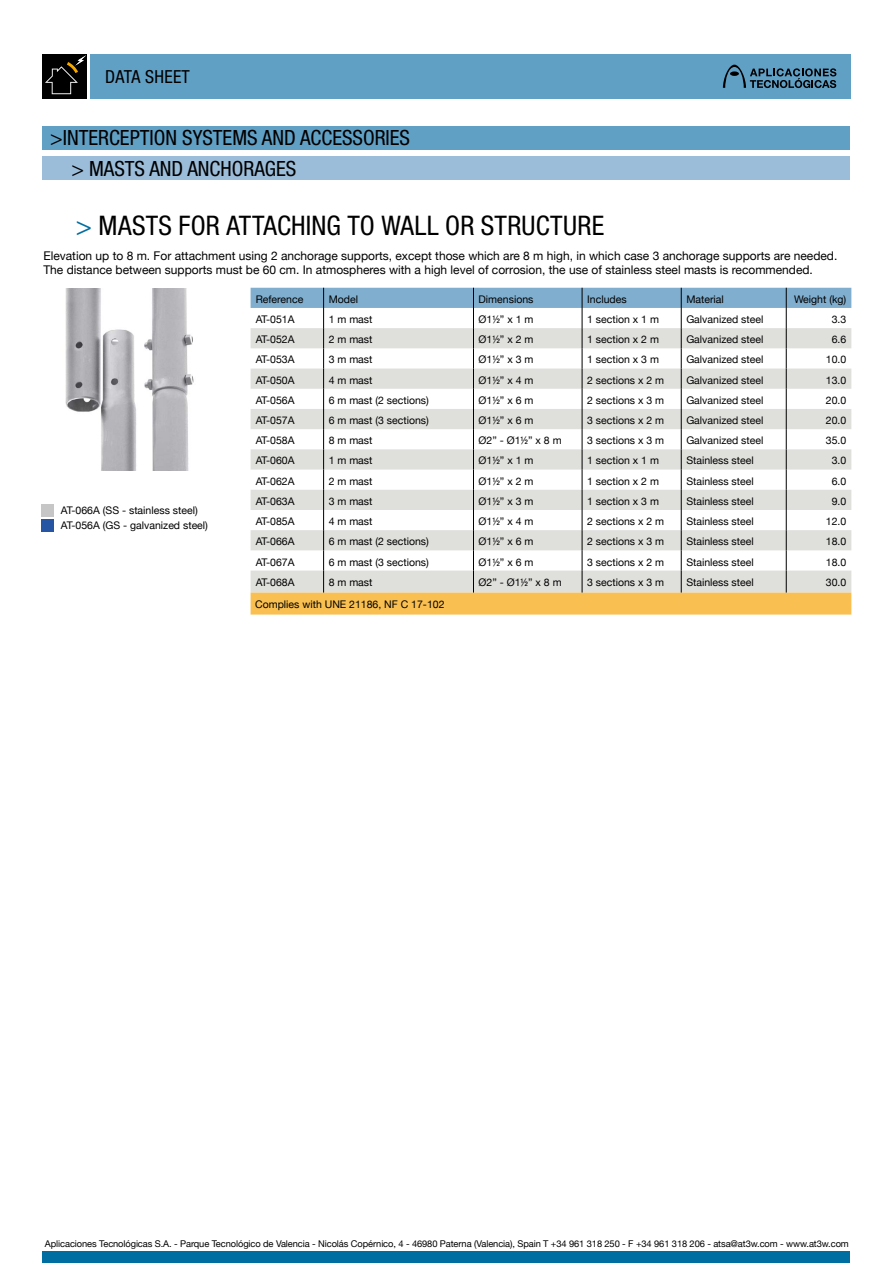
<style>
.page{position:relative;width:893px;height:1263px;background:#fff}
.page>*{position:absolute;margin:0;border:0;box-sizing:border-box;transform-origin:0 0}
.t1{font:condensed 27px "Helvetica Neue LT Std";letter-spacing:.005em;color:#000}
.t2{font:condensed 21px/30.6px "Helvetica Neue LT Std";color:#000}
.t3{font:condensed 18px "Helvetica Neue LT Std";letter-spacing:.015em;color:#000}
.t4{font:12px/14.4px "Helvetica Neue";color:#000}
.t5{font:10.5px/15px "Helvetica Neue";color:#000}
.t6{font:9.3px "Helvetica Neue";letter-spacing:-.01em;color:#000}
.s1{color:#006ea1}
.s2{font-family:"Helvetica Neue LT Std";font-stretch:condensed}
</style>
<div class="page">
<div style="left:90px;top:54px;width:760px;height:45px;background:#61a0c5"></div>
<div style="left:43px;top:54px;width:44px;height:45px;background:#000"></div>
<svg style="left:45px;top:55px;width:41px;height:39px"></svg>
<div style="left:43px;top:1251px;width:807px;height:12px;background:#006ea1"></div>
<svg style="left:723px;top:65px;width:113px;height:23px"></svg>
<img style="left:65px;top:288px;width:129px;height:183px">
<div style="left:41px;top:504px;width:13px;height:12px;background:#c6c6c6"></div>
<div style="left:41px;top:519px;width:13px;height:12px;background:#2656a3"></div>
<svg style="left:251px;top:288px;width:600px;height:327px"></svg>
<div style="left:43px;top:126px;width:807px;height:23px;background:#61a0c5"></div>
<div style="left:43px;top:157px;width:807px;height:23px;background:#9bbdd9"></div>
<h3 class="t3" style="left:105px;top:66px;width:86px">DATA SHEET</h3>
<h2 class="t2" style="left:71px;top:122px;width:340px;text-indent:-21px">&gt;INTERCEPTION SYSTEMS AND ACCESSORIES &gt; MASTS AND ANCHORAGES</h2>
<h1 class="t1" style="left:76px;top:210px;width:530px"><span class="s1">&gt;</span> MASTS FOR ATTACHING TO WALL OR STRUCTURE</h1>
<p class="t4" style="left:43px;top:248px;width:795px">Elevation up to 8 m. For attachment using 2 anchorage supports, except those which are 8 m high, in which case 3 anchorage supports are needed.<br>The distance between supports must be 60 cm. In atmospheres with a high level of corrosion, the use of stainless steel masts is recommended.</p>
<p class="t5" style="left:256px;top:291px;width:49px">Reference</p>
<p class="t5" style="left:329px;top:291px;width:31px">Model</p>
<p class="t5" style="left:479px;top:291px;width:56px">Dimensions</p>
<p class="t5" style="left:587px;top:291px;width:41px">Includes</p>
<p class="t5" style="left:686px;top:291px;width:39px">Material</p>
<p class="t5" style="left:794px;top:291px;width:54px">Weight (kg)</p>
<p class="t5" style="left:256px;top:312px;width:40px">AT-051A</p>
<p class="t5" style="left:329px;top:312px;width:45px">1 m mast</p>
<p class="t5" style="left:479px;top:312px;width:56px">Ø1<span class="s2">½</span>” x 1 m</p>
<p class="t5" style="left:587px;top:312px;width:73px">1 section x 1 m</p>
<p class="t5" style="left:686px;top:312px;width:78px">Galvanized steel</p>
<p class="t5" style="left:832px;top:312px;width:16px">3.3</p>
<p class="t5" style="left:256px;top:332px;width:40px">AT-052A</p>
<p class="t5" style="left:329px;top:332px;width:45px">2 m mast</p>
<p class="t5" style="left:479px;top:332px;width:56px">Ø1<span class="s2">½</span>” x 2 m</p>
<p class="t5" style="left:587px;top:332px;width:73px">1 section x 2 m</p>
<p class="t5" style="left:686px;top:332px;width:78px">Galvanized steel</p>
<p class="t5" style="left:832px;top:332px;width:16px">6.6</p>
<p class="t5" style="left:256px;top:352px;width:40px">AT-053A</p>
<p class="t5" style="left:329px;top:352px;width:45px">3 m mast</p>
<p class="t5" style="left:479px;top:352px;width:56px">Ø1<span class="s2">½</span>” x 3 m</p>
<p class="t5" style="left:587px;top:352px;width:73px">1 section x 3 m</p>
<p class="t5" style="left:686px;top:352px;width:78px">Galvanized steel</p>
<p class="t5" style="left:826px;top:352px;width:22px">10.0</p>
<p class="t5" style="left:256px;top:372px;width:40px">AT-050A</p>
<p class="t5" style="left:329px;top:372px;width:45px">4 m mast</p>
<p class="t5" style="left:479px;top:372px;width:56px">Ø1<span class="s2">½</span>” x 4 m</p>
<p class="t5" style="left:587px;top:372px;width:79px">2 sections x 2 m</p>
<p class="t5" style="left:686px;top:372px;width:78px">Galvanized steel</p>
<p class="t5" style="left:826px;top:372px;width:22px">13.0</p>
<p class="t5" style="left:256px;top:392px;width:40px">AT-056A</p>
<p class="t5" style="left:329px;top:392px;width:102px">6 m mast (2 sections)</p>
<p class="t5" style="left:479px;top:392px;width:56px">Ø1<span class="s2">½</span>” x 6 m</p>
<p class="t5" style="left:587px;top:392px;width:79px">2 sections x 3 m</p>
<p class="t5" style="left:686px;top:392px;width:78px">Galvanized steel</p>
<p class="t5" style="left:826px;top:392px;width:22px">20.0</p>
<p class="t5" style="left:256px;top:413px;width:40px">AT-057A</p>
<p class="t5" style="left:329px;top:413px;width:102px">6 m mast (3 sections)</p>
<p class="t5" style="left:479px;top:413px;width:56px">Ø1<span class="s2">½</span>” x 6 m</p>
<p class="t5" style="left:587px;top:413px;width:79px">3 sections x 2 m</p>
<p class="t5" style="left:686px;top:413px;width:78px">Galvanized steel</p>
<p class="t5" style="left:826px;top:413px;width:22px">20.0</p>
<p class="t5" style="left:256px;top:433px;width:40px">AT-058A</p>
<p class="t5" style="left:329px;top:433px;width:45px">8 m mast</p>
<p class="t5" style="left:479px;top:433px;width:85px">Ø2” - Ø1<span class="s2">½</span>” x 8 m</p>
<p class="t5" style="left:587px;top:433px;width:79px">3 sections x 3 m</p>
<p class="t5" style="left:686px;top:433px;width:78px">Galvanized steel</p>
<p class="t5" style="left:826px;top:433px;width:22px">35.0</p>
<p class="t5" style="left:256px;top:453px;width:40px">AT-060A</p>
<p class="t5" style="left:329px;top:453px;width:45px">1 m mast</p>
<p class="t5" style="left:479px;top:453px;width:56px">Ø1<span class="s2">½</span>” x 1 m</p>
<p class="t5" style="left:587px;top:453px;width:73px">1 section x 1 m</p>
<p class="t5" style="left:686px;top:453px;width:69px">Stainless steel</p>
<p class="t5" style="left:832px;top:453px;width:16px">3.0</p>
<p class="t5" style="left:256px;top:473px;width:40px">AT-062A</p>
<p class="t5" style="left:329px;top:473px;width:45px">2 m mast</p>
<p class="t5" style="left:479px;top:473px;width:56px">Ø1<span class="s2">½</span>” x 2 m</p>
<p class="t5" style="left:587px;top:473px;width:73px">1 section x 2 m</p>
<p class="t5" style="left:686px;top:473px;width:69px">Stainless steel</p>
<p class="t5" style="left:832px;top:473px;width:16px">6.0</p>
<p class="t5" style="left:256px;top:493px;width:40px">AT-063A</p>
<p class="t5" style="left:329px;top:493px;width:45px">3 m mast</p>
<p class="t5" style="left:479px;top:493px;width:56px">Ø1<span class="s2">½</span>” x 3 m</p>
<p class="t5" style="left:587px;top:493px;width:73px">1 section x 3 m</p>
<p class="t5" style="left:686px;top:493px;width:69px">Stainless steel</p>
<p class="t5" style="left:832px;top:493px;width:16px">9.0</p>
<p class="t5" style="left:256px;top:514px;width:40px">AT-085A</p>
<p class="t5" style="left:329px;top:514px;width:45px">4 m mast</p>
<p class="t5" style="left:479px;top:514px;width:56px">Ø1<span class="s2">½</span>” x 4 m</p>
<p class="t5" style="left:587px;top:514px;width:79px">2 sections x 2 m</p>
<p class="t5" style="left:686px;top:514px;width:69px">Stainless steel</p>
<p class="t5" style="left:826px;top:514px;width:22px">12.0</p>
<p class="t5" style="left:256px;top:534px;width:40px">AT-066A</p>
<p class="t5" style="left:329px;top:534px;width:102px">6 m mast (2 sections)</p>
<p class="t5" style="left:479px;top:534px;width:56px">Ø1<span class="s2">½</span>” x 6 m</p>
<p class="t5" style="left:587px;top:534px;width:79px">2 sections x 3 m</p>
<p class="t5" style="left:686px;top:534px;width:69px">Stainless steel</p>
<p class="t5" style="left:826px;top:534px;width:22px">18.0</p>
<p class="t5" style="left:256px;top:554px;width:40px">AT-067A</p>
<p class="t5" style="left:329px;top:554px;width:102px">6 m mast (3 sections)</p>
<p class="t5" style="left:479px;top:554px;width:56px">Ø1<span class="s2">½</span>” x 6 m</p>
<p class="t5" style="left:587px;top:554px;width:79px">3 sections x 2 m</p>
<p class="t5" style="left:686px;top:554px;width:69px">Stainless steel</p>
<p class="t5" style="left:826px;top:554px;width:22px">18.0</p>
<p class="t5" style="left:256px;top:574px;width:40px">AT-068A</p>
<p class="t5" style="left:329px;top:574px;width:45px">8 m mast</p>
<p class="t5" style="left:479px;top:574px;width:85px">Ø2” - Ø1<span class="s2">½</span>” x 8 m</p>
<p class="t5" style="left:587px;top:574px;width:79px">3 sections x 3 m</p>
<p class="t5" style="left:686px;top:574px;width:69px">Stainless steel</p>
<p class="t5" style="left:826px;top:574px;width:22px">30.0</p>
<p class="t5" style="left:255px;top:597px;width:191px">Complies with UNE 21186, NF C 17-102</p>
<p class="t5" style="left:61px;top:503px;width:149px">AT-066A (SS - stainless steel)<br>AT-056A (GS - galvanized steel)</p>
<p class="t6" style="left:45px;top:1238px;width:805px">Aplicaciones Tecnológicas S.A. - Parque Tecnológico de Valencia - Nicolás Copérnico, 4 - 46980 Paterna (Valencia), Spain T +34 961 318 250 - F +34 961 318 206 - atsa@at3w.com - www.at3w.com</p>
</div>
